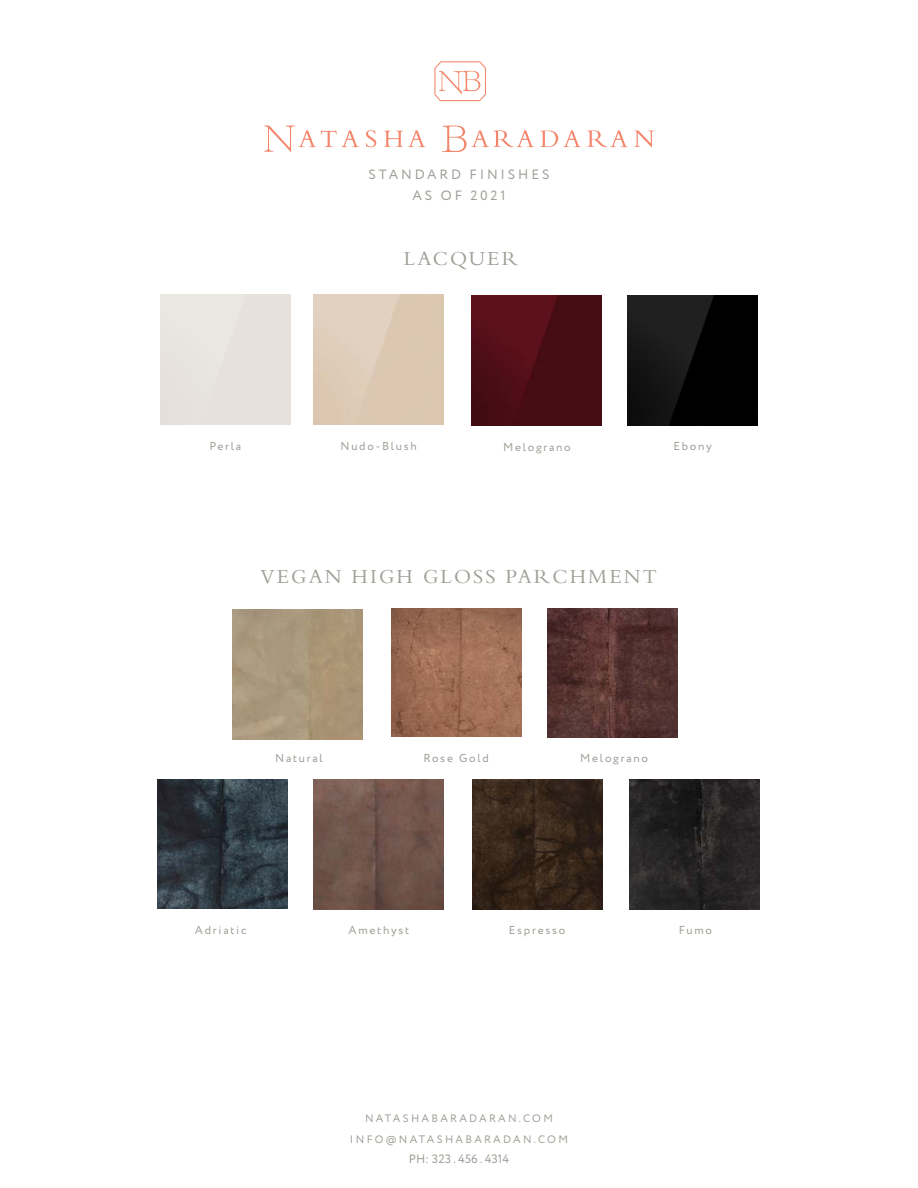
<style>
.page{position:relative;width:918px;height:1188px;background:#fff}
.page>*{position:absolute;margin:0;border:0;box-sizing:border-box;transform-origin:0 0}
.t1{font:20.85px "Bembo";letter-spacing:.1em;color:#9f9f97}
.t2{font:13.5px "Circe";letter-spacing:.21em;color:#9f9f97}
.t3{font:12.15px "Circe";color:#9f9e97}
.t4{font:11.55px "Circe";letter-spacing:.15em;color:#9f9f97}
.t5{font:10.8px "Circe";letter-spacing:.21em;color:#9f9f97}
</style>
<div class="page">
<img style="left:628px;top:295px;width:130px;height:130px">
<img style="left:472px;top:295px;width:130px;height:130px">
<svg style="left:264px;top:126px;width:95px;height:26px"></svg>
<svg style="left:366px;top:130px;width:10px;height:17px"></svg>
<svg style="left:384px;top:130px;width:41px;height:17px"></svg>
<svg style="left:442px;top:126px;width:92px;height:26px"></svg>
<svg style="left:540px;top:130px;width:41px;height:17px"></svg>
<svg style="left:587px;top:130px;width:41px;height:17px"></svg>
<svg style="left:634px;top:131px;width:20px;height:16px"></svg>
<svg style="left:434px;top:61px;width:52px;height:40px"></svg>
<img style="left:157px;top:779px;width:130px;height:129px">
<img style="left:233px;top:609px;width:130px;height:130px">
<img style="left:547px;top:608px;width:130px;height:130px">
<img style="left:391px;top:608px;width:130px;height:128px">
<img style="left:630px;top:779px;width:130px;height:130px">
<img style="left:472px;top:780px;width:130px;height:129px">
<img style="left:314px;top:779px;width:130px;height:130px">
<p class="t2" style="left:369px;top:165px;width:182px">STANDARD FINISHES</p>
<p class="t2" style="left:413px;top:187px;width:95px">AS OF 2021</p>
<p class="t1" style="left:404px;top:247px;width:116px">LACQUER</p>
<p class="t4" style="left:209px;top:438px;width:33px">Perla</p>
<p class="t4" style="left:340px;top:438px;width:78px">Nudo-Blush</p>
<p class="t4" style="left:503px;top:439px;width:69px">Melograno</p>
<p class="t4" style="left:673px;top:438px;width:40px">Ebony</p>
<p class="t1" style="left:260px;top:564px;width:398px">VEGAN HIGH GLOSS PARCHMENT</p>
<p class="t4" style="left:275px;top:751px;width:49px">Natural</p>
<p class="t4" style="left:423px;top:751px;width:67px">Rose Gold</p>
<p class="t4" style="left:580px;top:751px;width:69px">Melograno</p>
<p class="t4" style="left:195px;top:922px;width:53px">Adriatic</p>
<p class="t4" style="left:679px;top:922px;width:35px">Fumo</p>
<p class="t4" style="left:349px;top:922px;width:62px">Amethyst</p>
<p class="t4" style="left:509px;top:922px;width:58px">Espresso</p>
<p class="t5" style="left:365px;top:1111px;width:189px">NATASHABARADARAN.COM</p>
<p class="t5" style="left:350px;top:1132px;width:220px">INFO@NATASHABARADAN.COM</p>
<p class="t3" style="left:409px;top:1151px;width:102px">PH: 323 . 456 . 4314</p>
</div>
